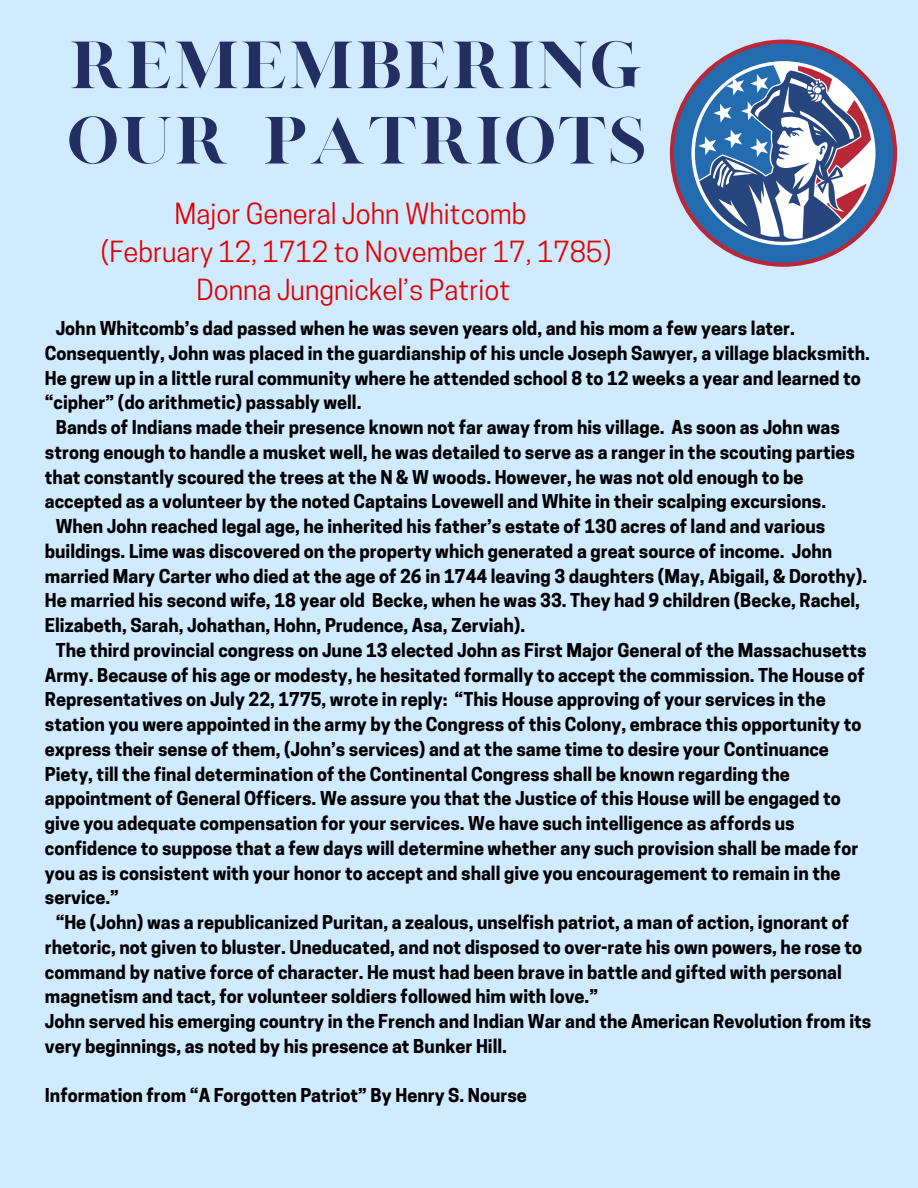
<style>
.page{position:relative;width:918px;height:1188px;background:#d0eaff}
.page>*{position:absolute;margin:0;border:0;box-sizing:border-box;transform-origin:0 0}
.t1{font:54px/75.3px "London";color:#232e62}
.t2{font:27.3px "Cooper Hewitt";color:#e20000}
.t3{font:700 18px/24.8px "Cooper Hewitt";color:#000}
</style>
<div class="page">
<svg style="left:670px;top:40px;width:227px;height:227px;background:#b52e40"></svg>
<div style="left:674px;top:44px;width:219px;height:219px;background:#236caf;border-radius:50%"></div>
<svg style="left:695px;top:65px;width:176px;height:177px"></svg>
<p class="t1" style="left:67px;top:34px;width:580px">REMEMBERING<br>OUR PATRIOTS</p>
<p class="t2" style="left:175px;top:203px;width:354px">Major General John Whitcomb</p>
<p class="t2" style="left:101px;top:241px;width:512px">(February 12, 1712 to November 17, 1785)</p>
<p class="t2" style="left:196px;top:279px;width:315px">Donna Jungnickel’s Patriot</p>
<p class="t3" style="left:45px;top:318px;width:827px;text-indent:11px">John Whitcomb’s dad passed when he was seven years old, and his mom a few years later.<br>Consequently, John was placed in the guardianship of his uncle Joseph Sawyer, a village blacksmith.<br>He grew up in a little rural community where he attended school 8 to 12 weeks a year and learned to “cipher” (do arithmetic) passably well.</p>
<p class="t3" style="left:45px;top:417px;width:812px;text-indent:11px">Bands of Indians made their presence known not far away from his village. As soon as John was strong enough to handle a musket well, he was detailed to serve as a ranger in the scouting parties that constantly scoured the trees at the N &amp; W woods. However, he was not old enough to be accepted as a volunteer by the noted Captains Lovewell and White in their scalping excursions.</p>
<p class="t3" style="left:45px;top:516px;width:824px;text-indent:11px">When John reached legal age, he inherited his father’s estate of 130 acres of land and various buildings. Lime was discovered on the property which generated a great source of income. John married Mary Carter who died at the age of 26 in 1744 leaving 3 daughters (May, Abigail, &amp; Dorothy).<br>He married his second wife, 18 year old Becke, when he was 33. They had 9 children (Becke, Rachel, Elizabeth, Sarah, Johathan, Hohn, Prudence, Asa, Zerviah).</p>
<p class="t3" style="left:45px;top:640px;width:823px;text-indent:11px">The third provincial congress on June 13 elected John as First Major General of the Massachusetts Army. Because of his age or modesty, he hesitated formally to accept the commission. The House of Representatives on July 22, 1775, wrote in reply: “This House approving of your services in the station you were appointed in the army by the Congress of this Colony, embrace this opportunity to express their sense of them, (John’s services) and at the same time to desire your Continuance Piety, till the final determination of the Continental Congress shall be known regarding the appointment of General Officers. We assure you that the Justice of this House will be engaged to give you adequate compensation for your services. We have such intelligence as affords us confidence to suppose that a few days will determine whether any such provision shall be made for you as is consistent with your honor to accept and shall give you encouragement to remain in the service.”</p>
<p class="t3" style="left:45px;top:912px;width:819px;text-indent:11px">“He (John) was a republicanized Puritan, a zealous, unselfish patriot, a man of action, ignorant of rhetoric, not given to bluster. Uneducated, and not disposed to over-rate his own powers, he rose to command by native force of character. He must had been brave in battle and gifted with personal magnetism and tact, for volunteer soldiers followed him with love.”</p>
<p class="t3" style="left:45px;top:1011px;width:828px">John served his emerging country in the French and Indian War and the American Revolution from its very beginnings, as noted by his presence at Bunker Hill.</p>
<p class="t3" style="left:45px;top:1086px;width:484px">Information from “A Forgotten Patriot” By Henry S. Nourse</p>
</div>
